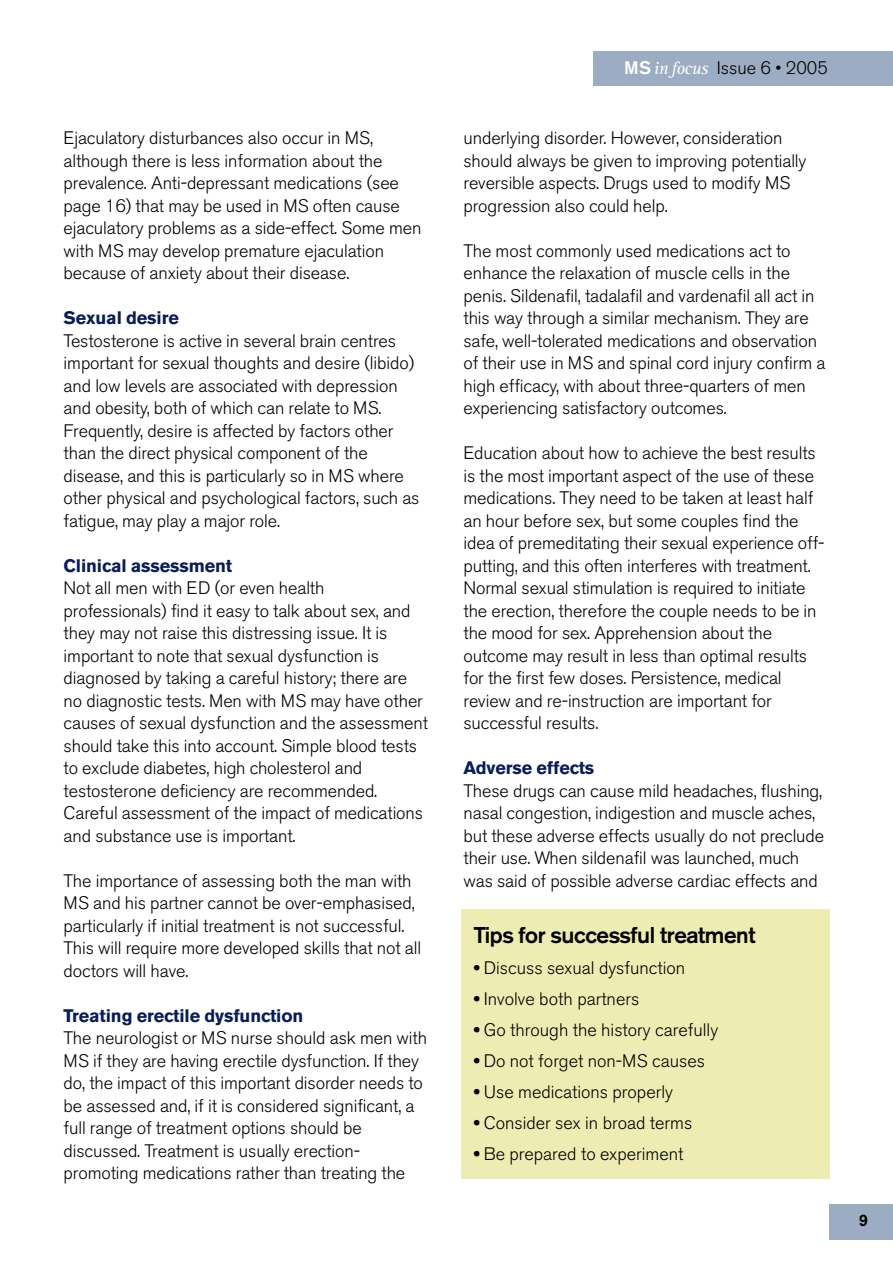
<style>
.page{position:relative;width:893px;height:1263px;background:#fff}
.page>*{position:absolute;margin:0;border:0;box-sizing:border-box;transform-origin:0 0}
.t1{font:700 22.5px "Akzidenz Grotesk";letter-spacing:-.015em;color:#000}
.t2{font:300 18px/22.5px "Akzidenz Grotesk BE";letter-spacing:-.005em;color:#000}
.t3{font:700 18px "Akzidenz Grotesk BE";letter-spacing:-.005em;color:#091c5a}
.t4{font:500 16.5px "Akzidenz Grotesk BE";color:#000}
.s1{font-weight:500;color:#fff}
.s2{font-family:"Rotis Serif";font-weight:400;font-style:italic;color:#fff}
.s3{font-weight:800}
</style>
<div class="page">
<div style="left:829px;top:1204px;width:63px;height:36px;background:#9cacc2"></div>
<div style="left:594px;top:51px;width:298px;height:34px;background:#9cacc2"></div>
<div style="left:461px;top:909px;width:368px;height:270px;background:#ededb3"></div>
<p class="t2" style="left:64px;top:129px;width:359px">Ejaculatory disturbances also occur in MS, although there is less information about the prevalence. Anti-depressant medications (see page 16) that may be used in MS often cause ejaculatory problems as a side-effect. Some men with MS may develop premature ejaculation because of anxiety about their disease.</p>
<p class="t3" style="left:64px;top:311px;width:117px">Sexual desire</p>
<p class="t2" style="left:64px;top:331px;width:357px">Testosterone is active in several brain centres important for sexual thoughts and desire (libido) and low levels are associated with depression and obesity, both of which can relate to MS.<br>Frequently, desire is affected by factors other than the direct physical component of the disease, and this is particularly so in MS where other physical and psychological factors, such as fatigue, may play a major role.</p>
<p class="t3" style="left:64px;top:559px;width:170px">Clinical assessment</p>
<p class="t2" style="left:64px;top:579px;width:366px">Not all men with ED (or even health professionals) find it easy to talk about sex, and they may not raise this distressing issue. It is important to note that sexual dysfunction is diagnosed by taking a careful history; there are no diagnostic tests. Men with MS may have other causes of sexual dysfunction and the assessment should take this into account. Simple blood tests to exclude diabetes, high cholesterol and testosterone deficiency are recommended.<br>Careful assessment of the impact of medications and substance use is important.</p>
<p class="t2" style="left:64px;top:871px;width:359px">The importance of assessing both the man with MS and his partner cannot be over-emphasised, particularly if initial treatment is not successful.<br>This will require more developed skills that not all doctors will have.</p>
<p class="t3" style="left:64px;top:1009px;width:241px">Treating erectile dysfunction</p>
<p class="t2" style="left:64px;top:1029px;width:365px">The neurologist or MS nurse should ask men with MS if they are having erectile dysfunction. If they do, the impact of this important disorder needs to be assessed and, if it is considered significant, a full range of treatment options should be discussed. Treatment is usually erection&shy;promoting medications rather than treating the</p>
<p class="t2" style="left:624px;top:58px;width:205px"><span class="s1">MS</span><span class="s2">infocus</span> Issue 6 • 2005</p>
<p class="t2" style="left:463px;top:129px;width:344px">underlying disorder. However, consideration should always be given to improving potentially reversible aspects. Drugs used to modify MS progression also could help.</p>
<p class="t2" style="left:463px;top:241px;width:363px">The most commonly used medications act to enhance the relaxation of muscle cells in the penis. Sildenafil, tadalafil and vardenafil all act in this way through a similar mechanism. They are safe, well-tolerated medications and observation of their use in MS and spinal cord injury confirm a high efficacy, with about three-quarters of men experiencing satisfactory outcomes.</p>
<p class="t2" style="left:463px;top:444px;width:362px">Education about how to achieve the best results is the most important aspect of the use of these medications. They need to be taken at least half an hour before sex, but some couples find the idea of premeditating their sexual experience off&shy;putting, and this often interferes with treatment.<br>Normal sexual stimulation is required to initiate the erection, therefore the couple needs to be in the mood for sex. Apprehension about the outcome may result in less than optimal results for the first few doses. Persistence, medical review and re-instruction are important for successful results.</p>
<p class="t3" style="left:463px;top:761px;width:132px">Adverse effects</p>
<p class="t2" style="left:463px;top:781px;width:362px">These drugs can cause mild headaches, flushing, nasal congestion, indigestion and muscle aches, but these adverse effects usually do not preclude their use. When sildenafil was launched, much was said of possible adverse cardiac effects and</p>
<p class="t1" style="left:474px;top:927px;width:283px">Tips for successful treatment</p>
<p class="t2" style="left:474px;top:959px;width:213px"><span class="s3">•</span> Discuss sexual dysfunction</p>
<p class="t2" style="left:474px;top:990px;width:167px"><span class="s3">•</span> Involve both partners</p>
<p class="t2" style="left:474px;top:1021px;width:246px"><span class="s3">•</span> Go through the history carefully</p>
<p class="t2" style="left:474px;top:1052px;width:233px"><span class="s3">•</span> Do not forget non-MS causes</p>
<p class="t2" style="left:474px;top:1083px;width:200px"><span class="s3">•</span> Use medications properly</p>
<p class="t2" style="left:474px;top:1114px;width:220px"><span class="s3">•</span> Consider sex in broad terms</p>
<p class="t2" style="left:474px;top:1145px;width:211px"><span class="s3">•</span> Be prepared to experiment</p>
<p class="t4" style="left:858px;top:1215px;width:11px">9</p>
</div>
